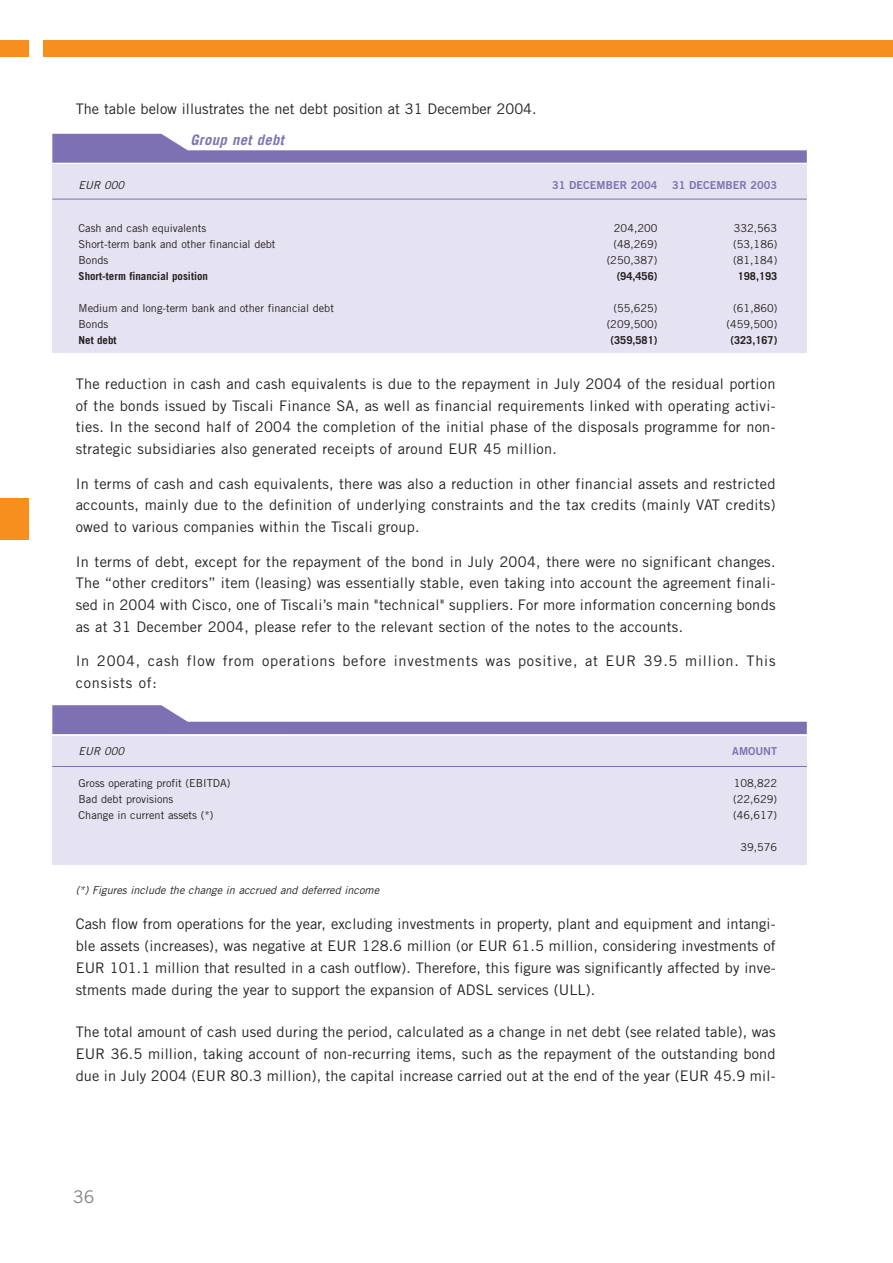
<style>
.page{position:relative;width:893px;height:1263px;background:#fff}
.page>*{position:absolute;margin:0;border:0;box-sizing:border-box;transform-origin:0 0}
.t1{font:17.55px "Trade Gothic";color:#808285}
.t2{font:14.55px/21.9px "Trade Gothic";letter-spacing:.02em;color:#231f20;text-align:justify}
.t3{font:14.55px/21.9px "Trade Gothic";letter-spacing:.055em;color:#231f20}
.t4{font:14.55px "Trade Gothic";color:#231f20}
.t5{font:italic 700 14.55px "Trade Gothic";color:#7e71b3}
.t6{font:10.95px "Trade Gothic";color:#231f20}
.t7{font:700 10.95px "Trade Gothic";color:#231f20}
.t8{font:italic 10.95px "Trade Gothic";color:#231f20}
.t9{font:10.95px "Trade Gothic Bold Two";color:#7e71b3}
</style>
<div class="page">
<div style="left:880px;top:40px;width:12px;height:16px;background:#f78f1e"></div>
<div style="left:43px;top:40px;width:837px;height:16px;background:#f78f1e"></div>
<div style="left:0;top:40px;width:29px;height:16px;background:#f78f1e"></div>
<div style="left:0;top:499px;width:29px;height:41px;background:#f78f1e"></div>
<svg style="left:52px;top:705px;width:754px;height:29px"></svg>
<div style="left:52px;top:736px;width:754px;height:129px;background:#e5e2f1"></div>
<hr style="left:52px;top:766px;width:754px;height:1px;background:#7e71b3">
<svg style="left:52px;top:134px;width:754px;height:29px"></svg>
<div style="left:52px;top:165px;width:754px;height:188px;background:#e5e2f1"></div>
<hr style="left:52px;top:199px;width:754px;height:1px;background:#7e71b3">
<p class="t4" style="left:76px;top:103px;width:462px">The table below illustrates the net debt position at 31 December 2004.</p>
<p class="t5" style="left:190px;top:135px;width:98px">Group net debt</p>
<p class="t8" style="left:79px;top:182px;width:49px">EUR 000</p>
<p class="t9" style="left:552px;top:182px;width:107px">31 DECEMBER 2004</p>
<p class="t9" style="left:672px;top:182px;width:107px">31 DECEMBER 2003</p>
<p class="t6" style="left:79px;top:224px;width:129px">Cash and cash equivalents</p>
<p class="t6" style="left:614px;top:224px;width:45px">204,200</p>
<p class="t6" style="left:733px;top:224px;width:45px">332,563</p>
<p class="t6" style="left:79px;top:240px;width:198px">Short-term bank and other financial debt</p>
<p class="t6" style="left:613px;top:240px;width:46px">(48,269)</p>
<p class="t6" style="left:733px;top:240px;width:46px">(53,186)</p>
<p class="t6" style="left:79px;top:256px;width:31px">Bonds</p>
<p class="t6" style="left:606px;top:256px;width:52px">(250,387)</p>
<p class="t6" style="left:733px;top:256px;width:46px">(81,184)</p>
<p class="t7" style="left:79px;top:272px;width:131px">Short-term financial position</p>
<p class="t7" style="left:616px;top:272px;width:42px">(94,456)</p>
<p class="t7" style="left:737px;top:272px;width:41px">198,193</p>
<p class="t6" style="left:79px;top:304px;width:257px">Medium and long-term bank and other financial debt</p>
<p class="t6" style="left:613px;top:304px;width:46px">(55,625)</p>
<p class="t6" style="left:733px;top:304px;width:46px">(61,860)</p>
<p class="t6" style="left:79px;top:320px;width:31px">Bonds</p>
<p class="t6" style="left:606px;top:320px;width:52px">(209,500)</p>
<p class="t6" style="left:726px;top:320px;width:52px">(459,500)</p>
<p class="t7" style="left:79px;top:336px;width:39px">Net debt</p>
<p class="t7" style="left:610px;top:336px;width:48px">(359,581)</p>
<p class="t7" style="left:730px;top:336px;width:48px">(323,167)</p>
<p class="t2" style="left:76px;top:374px;width:701px">The reduction in cash and cash equivalents is due to the repayment in July 2004 of the residual portion of the bonds issued by Tiscali Finance SA, as well as financial requirements linked with operating activi&shy;ties. In the second half of 2004 the completion of the initial phase of the disposals programme for non&shy;strategic subsidiaries also generated receipts of around EUR 45 million.</p>
<p class="t2" style="left:76px;top:474px;width:701px">In terms of cash and cash equivalents, there was also a reduction in other financial assets and restricted accounts, mainly due to the definition of underlying constraints and the tax credits (mainly VAT credits) owed to various companies within the Tiscali group.</p>
<p class="t2" style="left:76px;top:552px;width:701px">In terms of debt, except for the repayment of the bond in July 2004, there were no significant changes.<br>The “other creditors” item (leasing) was essentially stable, even taking into account the agreement finali&shy;sed in 2004 with Cisco, one of Tiscali’s main "technical" suppliers. For more information concerning bonds as at 31 December 2004, please refer to the relevant section of the notes to the accounts.</p>
<p class="t3" style="left:76px;top:652px;width:701px">In 2004, cash flow from operations before investments was positive, at EUR 39.5 million. This consists of:</p>
<p class="t8" style="left:79px;top:747px;width:49px">EUR 000</p>
<p class="t9" style="left:732px;top:747px;width:46px">AMOUNT</p>
<p class="t6" style="left:79px;top:779px;width:153px">Gross operating profit (EBITDA)</p>
<p class="t6" style="left:733px;top:779px;width:45px">108,822</p>
<p class="t6" style="left:79px;top:795px;width:96px">Bad debt provisions</p>
<p class="t6" style="left:733px;top:795px;width:46px">(22,629)</p>
<p class="t6" style="left:79px;top:811px;width:136px">Change in current assets (*)</p>
<p class="t6" style="left:733px;top:811px;width:46px">(46,617)</p>
<p class="t6" style="left:740px;top:843px;width:38px">39,576</p>
<p class="t8" style="left:76px;top:886px;width:307px">(*) Figures include the change in accrued and deferred income</p>
<p class="t2" style="left:76px;top:914px;width:701px">Cash flow from operations for the year, excluding investments in property, plant and equipment and intangi&shy;ble assets (increases), was negative at EUR 128.6 million (or EUR 61.5 million, considering investments of EUR 101.1 million that resulted in a cash outflow). Therefore, this figure was significantly affected by inve&shy;stments made during the year to support the expansion of ADSL services (ULL).</p>
<p class="t2" style="left:76px;top:1023px;width:701px">The total amount of cash used during the period, calculated as a change in net debt (see related table), was EUR 36.5 million, taking account of non-recurring items, such as the repayment of the outstanding bond due in July 2004 (EUR 80.3 million), the capital increase carried out at the end of the year (EUR 45.9 mil-</p>
<p class="t1" style="left:73px;top:1190px;width:23px">36</p>
</div>
